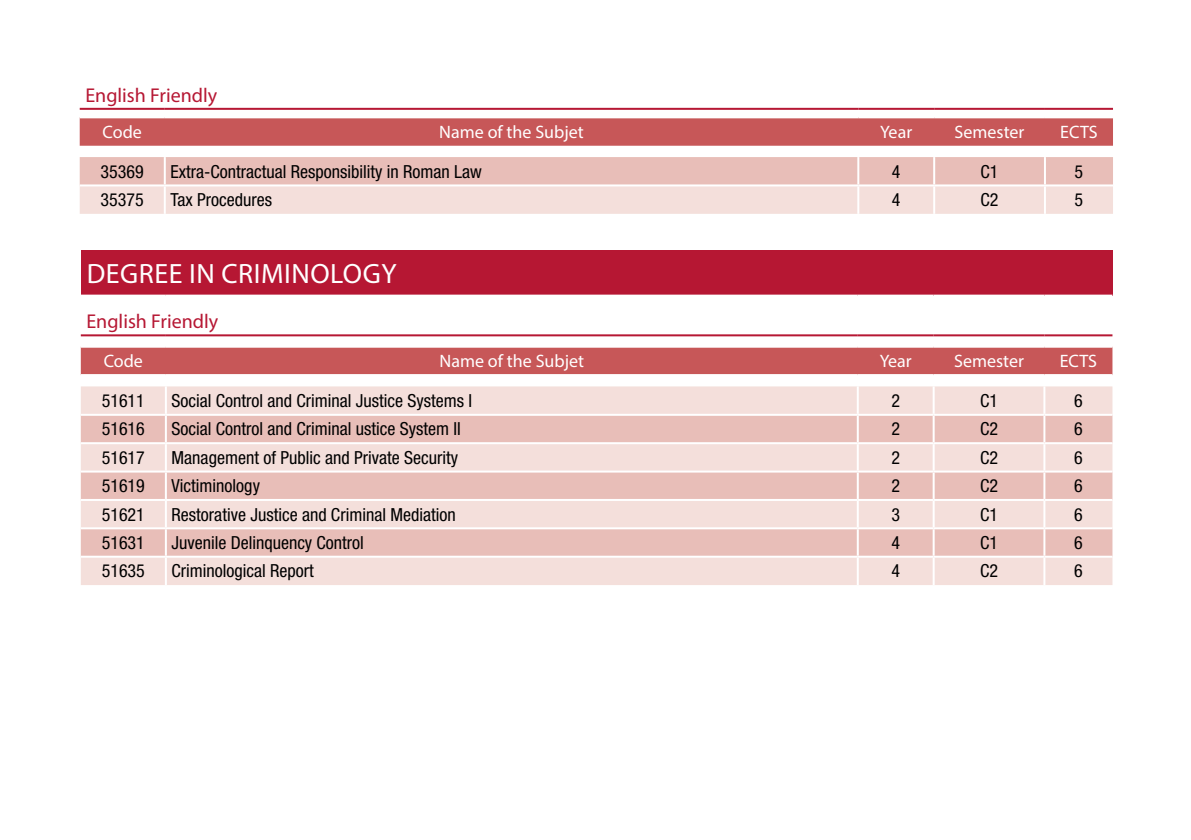
<style>
.page{position:relative;width:1191px;height:840px;background:#fff}
.page>*{position:absolute;margin:0;border:0;box-sizing:border-box;transform-origin:0 0}
.t1{font:28px "Myriad Pro";letter-spacing:.02em;color:#fff}
.t2{font:20px "Myriad Pro";color:#b61733}
.t3{font:condensed 18px "Helvetica Neue LT Std";color:#000}
.t4{font:18px "Myriad Pro";color:#fff}
</style>
<div class="page">
<svg style="left:80px;top:118px;width:1033px;height:28px;background:#c85a5b"></svg>
<svg style="left:80px;top:157px;width:1033px;height:57px;background:#eecfca"></svg>
<hr style="left:164px;top:157px;width:2px;height:27px;background:#fff">
<hr style="left:857px;top:157px;width:2px;height:27px;background:#fff">
<hr style="left:933px;top:157px;width:2px;height:27px;background:#fff">
<hr style="left:1044px;top:157px;width:2px;height:27px;background:#fff">
<hr style="left:80px;top:184px;width:85px;height:2px;background:#fff">
<hr style="left:165px;top:184px;width:693px;height:2px;background:#fff">
<hr style="left:164px;top:186px;width:2px;height:28px;background:#fff">
<hr style="left:858px;top:184px;width:76px;height:2px;background:#fff">
<hr style="left:857px;top:186px;width:2px;height:28px;background:#fff">
<hr style="left:934px;top:184px;width:111px;height:2px;background:#fff">
<hr style="left:933px;top:186px;width:2px;height:28px;background:#fff">
<hr style="left:1045px;top:184px;width:68px;height:2px;background:#fff">
<hr style="left:1044px;top:186px;width:2px;height:28px;background:#fff">
<hr style="left:80px;top:108px;width:85px;height:2px;background:#b61733">
<hr style="left:165px;top:108px;width:693px;height:2px;background:#b61733">
<hr style="left:858px;top:108px;width:76px;height:2px;background:#b61733">
<hr style="left:934px;top:108px;width:111px;height:2px;background:#b61733">
<hr style="left:1045px;top:108px;width:68px;height:2px;background:#b61733">
<div style="left:81px;top:250px;width:1031px;height:45px;background:#b61733"></div>
<div style="left:81px;top:347px;width:1031px;height:27px;background:#c75758"></div>
<div style="left:81px;top:386px;width:1031px;height:198px;background:#f4dfdb"></div>
<svg style="left:81px;top:415px;width:1031px;height:140px;background:#edccc7"></svg>
<hr style="left:165px;top:386px;width:2px;height:27px;background:#fff">
<hr style="left:856px;top:386px;width:2px;height:27px;background:#fff">
<hr style="left:932px;top:386px;width:2px;height:27px;background:#fff">
<hr style="left:1043px;top:386px;width:2px;height:27px;background:#fff">
<hr style="left:165px;top:415px;width:2px;height:27px;background:#fff">
<hr style="left:856px;top:415px;width:2px;height:27px;background:#fff">
<hr style="left:932px;top:415px;width:2px;height:27px;background:#fff">
<hr style="left:1043px;top:415px;width:2px;height:27px;background:#fff">
<hr style="left:165px;top:444px;width:2px;height:26px;background:#fff">
<hr style="left:856px;top:444px;width:2px;height:26px;background:#fff">
<hr style="left:932px;top:444px;width:2px;height:26px;background:#fff">
<hr style="left:1043px;top:444px;width:2px;height:26px;background:#fff">
<hr style="left:81px;top:470px;width:85px;height:2px;background:#fff">
<hr style="left:166px;top:470px;width:691px;height:2px;background:#fff">
<hr style="left:165px;top:472px;width:2px;height:26px;background:#fff">
<hr style="left:857px;top:470px;width:76px;height:2px;background:#fff">
<hr style="left:856px;top:472px;width:2px;height:26px;background:#fff">
<hr style="left:933px;top:470px;width:111px;height:2px;background:#fff">
<hr style="left:932px;top:472px;width:2px;height:26px;background:#fff">
<hr style="left:1044px;top:470px;width:68px;height:2px;background:#fff">
<hr style="left:1043px;top:472px;width:2px;height:26px;background:#fff">
<hr style="left:81px;top:498px;width:85px;height:2px;background:#fff">
<hr style="left:166px;top:498px;width:691px;height:2px;background:#fff">
<hr style="left:165px;top:500px;width:2px;height:27px;background:#fff">
<hr style="left:857px;top:498px;width:76px;height:2px;background:#fff">
<hr style="left:856px;top:500px;width:2px;height:27px;background:#fff">
<hr style="left:933px;top:498px;width:111px;height:2px;background:#fff">
<hr style="left:932px;top:500px;width:2px;height:27px;background:#fff">
<hr style="left:1044px;top:498px;width:68px;height:2px;background:#fff">
<hr style="left:1043px;top:500px;width:2px;height:27px;background:#fff">
<hr style="left:81px;top:527px;width:85px;height:2px;background:#fff">
<hr style="left:166px;top:527px;width:691px;height:2px;background:#fff">
<hr style="left:165px;top:529px;width:2px;height:26px;background:#fff">
<hr style="left:857px;top:527px;width:76px;height:2px;background:#fff">
<hr style="left:856px;top:529px;width:2px;height:26px;background:#fff">
<hr style="left:933px;top:527px;width:111px;height:2px;background:#fff">
<hr style="left:932px;top:529px;width:2px;height:26px;background:#fff">
<hr style="left:1044px;top:527px;width:68px;height:2px;background:#fff">
<hr style="left:1043px;top:529px;width:2px;height:26px;background:#fff">
<hr style="left:81px;top:555px;width:85px;height:2px;background:#fff">
<hr style="left:166px;top:555px;width:691px;height:2px;background:#fff">
<hr style="left:165px;top:557px;width:2px;height:27px;background:#fff">
<hr style="left:857px;top:555px;width:76px;height:2px;background:#fff">
<hr style="left:856px;top:557px;width:2px;height:27px;background:#fff">
<hr style="left:933px;top:555px;width:111px;height:2px;background:#fff">
<hr style="left:932px;top:557px;width:2px;height:27px;background:#fff">
<hr style="left:1044px;top:555px;width:68px;height:2px;background:#fff">
<hr style="left:1043px;top:557px;width:2px;height:27px;background:#fff">
<hr style="left:81px;top:334px;width:85px;height:2px;background:#b61733">
<hr style="left:166px;top:334px;width:691px;height:2px;background:#b61733">
<hr style="left:857px;top:334px;width:76px;height:2px;background:#b61733">
<hr style="left:933px;top:334px;width:111px;height:2px;background:#b61733">
<hr style="left:1044px;top:334px;width:68px;height:2px;background:#b61733">
<hr style="left:81px;top:294px;width:85px;height:2px;background:#fff">
<hr style="left:166px;top:294px;width:691px;height:2px;background:#fff">
<hr style="left:857px;top:294px;width:76px;height:2px;background:#fff">
<hr style="left:933px;top:294px;width:111px;height:2px;background:#fff">
<hr style="left:1044px;top:294px;width:68px;height:2px;background:#fff">
<hr style="left:81px;top:442px;width:85px;height:2px;background:#fff">
<hr style="left:166px;top:442px;width:691px;height:2px;background:#fff">
<hr style="left:857px;top:442px;width:76px;height:2px;background:#fff">
<hr style="left:933px;top:442px;width:111px;height:2px;background:#fff">
<hr style="left:1044px;top:442px;width:68px;height:2px;background:#fff">
<hr style="left:81px;top:413px;width:85px;height:2px;background:#fff">
<hr style="left:166px;top:413px;width:691px;height:2px;background:#fff">
<hr style="left:857px;top:413px;width:76px;height:2px;background:#fff">
<hr style="left:933px;top:413px;width:111px;height:2px;background:#fff">
<hr style="left:1044px;top:413px;width:68px;height:2px;background:#fff">
<p class="t2" style="left:85px;top:83px;width:133px">English Friendly</p>
<p class="t4" style="left:103px;top:121px;width:41px">Code</p>
<p class="t4" style="left:439px;top:121px;width:146px">Name of the Subjet</p>
<p class="t4" style="left:880px;top:121px;width:33px">Year</p>
<p class="t4" style="left:954px;top:121px;width:71px">Semester</p>
<p class="t4" style="left:1060px;top:121px;width:39px">ECTS</p>
<p class="t3" style="left:101px;top:161px;width:45px">35369</p>
<p class="t3" style="left:170px;top:161px;width:313px">Extra-Contractual Responsibility in Roman Law</p>
<p class="t3" style="left:892px;top:161px;width:10px">4</p>
<p class="t3" style="left:980px;top:161px;width:19px">C1</p>
<p class="t3" style="left:1074px;top:161px;width:10px">5</p>
<p class="t3" style="left:101px;top:189px;width:45px">35375</p>
<p class="t3" style="left:170px;top:189px;width:103px">Tax Procedures</p>
<p class="t3" style="left:892px;top:189px;width:10px">4</p>
<p class="t3" style="left:980px;top:189px;width:19px">C2</p>
<p class="t3" style="left:1074px;top:189px;width:10px">5</p>
<h1 class="t1" style="left:87px;top:256px;width:311px">DEGREE IN CRIMINOLOGY</h1>
<p class="t2" style="left:86px;top:309px;width:133px">English Friendly</p>
<p class="t4" style="left:104px;top:350px;width:41px">Code</p>
<p class="t4" style="left:439px;top:350px;width:146px">Name of the Subjet</p>
<p class="t4" style="left:879px;top:350px;width:33px">Year</p>
<p class="t4" style="left:954px;top:350px;width:71px">Semester</p>
<p class="t4" style="left:1059px;top:350px;width:39px">ECTS</p>
<p class="t3" style="left:102px;top:390px;width:45px">51611</p>
<p class="t3" style="left:171px;top:390px;width:302px">Social Control and Criminal Justice Systems I</p>
<p class="t3" style="left:891px;top:390px;width:10px">2</p>
<p class="t3" style="left:980px;top:390px;width:19px">C1</p>
<p class="t3" style="left:1074px;top:390px;width:10px">6</p>
<p class="t3" style="left:102px;top:418px;width:45px">51616</p>
<p class="t3" style="left:171px;top:418px;width:291px">Social Control and Criminal ustice System II</p>
<p class="t3" style="left:891px;top:418px;width:10px">2</p>
<p class="t3" style="left:980px;top:418px;width:19px">C2</p>
<p class="t3" style="left:1074px;top:418px;width:10px">6</p>
<p class="t3" style="left:102px;top:447px;width:45px">51617</p>
<p class="t3" style="left:171px;top:447px;width:288px">Management of Public and Private Security</p>
<p class="t3" style="left:891px;top:447px;width:10px">2</p>
<p class="t3" style="left:980px;top:447px;width:19px">C2</p>
<p class="t3" style="left:1074px;top:447px;width:10px">6</p>
<p class="t3" style="left:102px;top:475px;width:45px">51619</p>
<p class="t3" style="left:171px;top:475px;width:90px">Victiminology</p>
<p class="t3" style="left:891px;top:475px;width:10px">2</p>
<p class="t3" style="left:980px;top:475px;width:19px">C2</p>
<p class="t3" style="left:1074px;top:475px;width:10px">6</p>
<p class="t3" style="left:102px;top:503px;width:45px">51621</p>
<p class="t3" style="left:171px;top:503px;width:286px">Restorative Justice and Criminal Mediation</p>
<p class="t3" style="left:891px;top:503px;width:10px">3</p>
<p class="t3" style="left:980px;top:503px;width:19px">C1</p>
<p class="t3" style="left:1074px;top:503px;width:10px">6</p>
<p class="t3" style="left:102px;top:532px;width:45px">51631</p>
<p class="t3" style="left:171px;top:532px;width:194px">Juvenile Delinquency Control</p>
<p class="t3" style="left:891px;top:532px;width:10px">4</p>
<p class="t3" style="left:980px;top:532px;width:19px">C1</p>
<p class="t3" style="left:1074px;top:532px;width:10px">6</p>
<p class="t3" style="left:102px;top:560px;width:45px">51635</p>
<p class="t3" style="left:171px;top:560px;width:144px">Criminological Report</p>
<p class="t3" style="left:891px;top:560px;width:10px">4</p>
<p class="t3" style="left:980px;top:560px;width:19px">C2</p>
<p class="t3" style="left:1074px;top:560px;width:10px">6</p>
</div>
